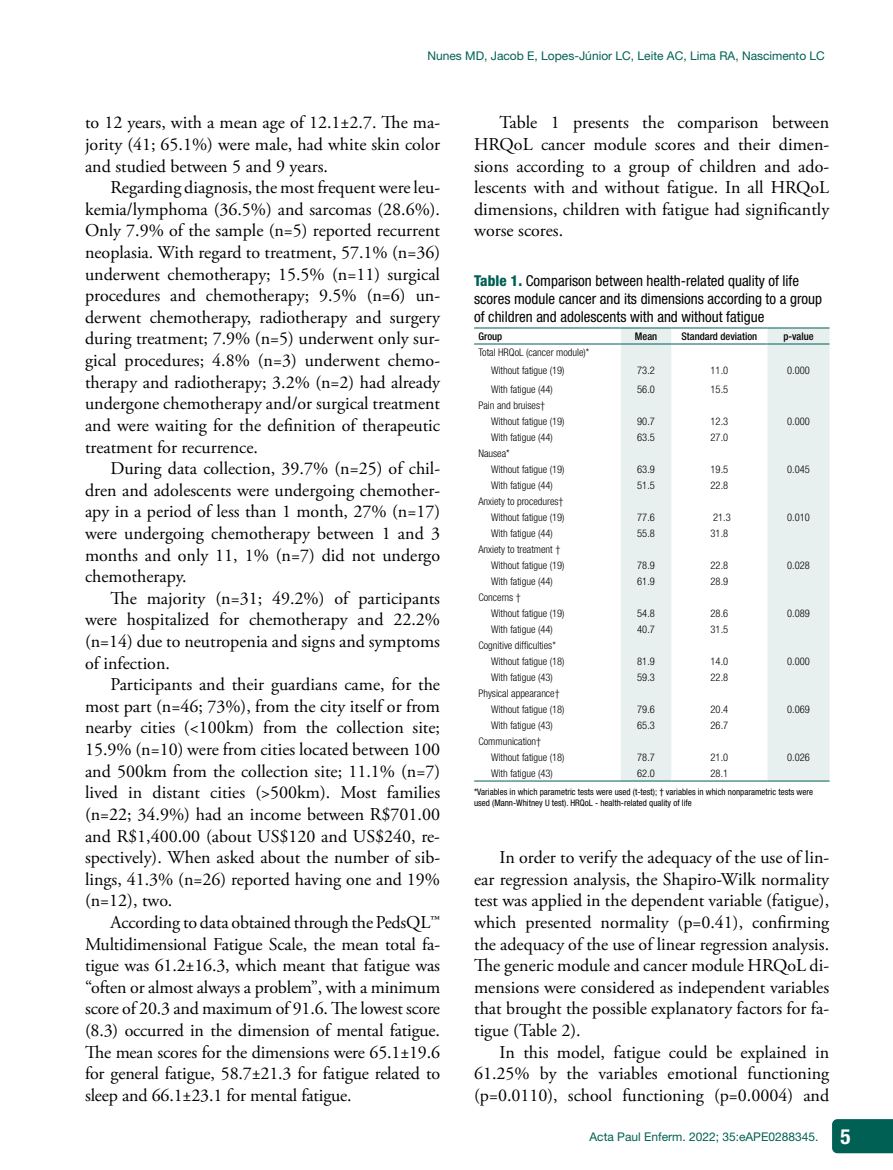
<style>
.page{position:relative;width:893px;height:1170px;background:#fff}
.page>*{position:absolute;margin:0;border:0;box-sizing:border-box;transform-origin:0 0}
.t1{font:18px/21.6px "Adobe Garamond Pro";color:#000;text-align:justify}
.t2{font:condensed 15px/18px "Helvetica Neue LT Std";color:#000}
.t3{font:12px "Helvetica Neue LT Std";color:#006053}
.t4{font:300 condensed 10.5px/16px "Helvetica Neue LT Std";color:#000}
.t5{font:500 condensed 10.5px "Helvetica Neue LT Std";color:#000}
.t6{font:condensed 9px/10.8px "Helvetica Neue LT Std";color:#000}
.s1{font-weight:800;color:#006053}
.s2{font-weight:700;font-stretch:condensed;font-size:21px;color:#fff}
</style>
<div class="page">
<div style="left:832px;top:1119px;width:61px;height:34px;background:#006053"></div>
<svg style="left:621px;top:328px;width:208px;height:452px;fill:#e7f0ee"></svg>
<hr style="left:474px;top:327px;width:147px;height:1px;background:#006053">
<hr style="left:621px;top:327px;width:50px;height:1px;background:#006053">
<hr style="left:671px;top:327px;width:96px;height:1px;background:#006053">
<hr style="left:767px;top:327px;width:62px;height:1px;background:#006053">
<hr style="left:474px;top:343px;width:147px;height:1px;background:#006053">
<hr style="left:621px;top:343px;width:50px;height:1px;background:#006053">
<hr style="left:671px;top:343px;width:96px;height:1px;background:#006053">
<hr style="left:767px;top:343px;width:62px;height:1px;background:#006053">
<hr style="left:474px;top:780px;width:147px;height:1px;background:#006053">
<hr style="left:621px;top:780px;width:50px;height:1px;background:#006053">
<hr style="left:671px;top:780px;width:96px;height:1px;background:#006053">
<hr style="left:767px;top:780px;width:62px;height:1px;background:#006053">
<p class="t3" style="left:427px;top:48px;width:399px">Nunes MD, Jacob E, Lopes-Júnior LC, Leite AC, Lima RA, Nascimento LC</p>
<p class="t1" style="left:85px;top:112px;width:357px">to 12 years, with a mean age of 12.1±2.7. The ma&shy;jority (41; 65.1%) were male, had white skin color and studied between 5 and 9 years.</p>
<p class="t1" style="left:85px;top:177px;width:357px;text-indent:26px">Regarding diagnosis, the most frequent were leu&shy;kemia/lymphoma (36.5%) and sarcomas (28.6%).<br>Only 7.9% of the sample (n=5) reported recurrent neoplasia. With regard to treatment, 57.1% (n=36) underwent chemotherapy; 15.5% (n=11) surgical procedures and chemotherapy; 9.5% (n=6) un&shy;derwent chemotherapy, radiotherapy and surgery during treatment; 7.9% (n=5) underwent only sur&shy;gical procedures; 4.8% (n=3) underwent chemo&shy;therapy and radiotherapy; 3.2% (n=2) had already undergone chemotherapy and/or surgical treatment and were waiting for the definition of therapeutic treatment for recurrence.</p>
<p class="t1" style="left:85px;top:458px;width:357px;text-indent:26px">During data collection, 39.7% (n=25) of chil&shy;dren and adolescents were undergoing chemother&shy;apy in a period of less than 1 month, 27% (n=17) were undergoing chemotherapy between 1 and 3 months and only 11, 1% (n=7) did not undergo chemotherapy.</p>
<p class="t1" style="left:85px;top:588px;width:357px;text-indent:26px">The majority (n=31; 49.2%) of participants were hospitalized for chemotherapy and 22.2% (n=14) due to neutropenia and signs and symptoms of infection.</p>
<p class="t1" style="left:85px;top:674px;width:357px;text-indent:26px">Participants and their guardians came, for the most part (n=46; 73%), from the city itself or from nearby cities (&lt;100km) from the collection site; 15.9% (n=10) were from cities located between 100 and 500km from the collection site; 11.1% (n=7) lived in distant cities (&gt;500km). Most families (n=22; 34.9%) had an income between R$701.00 and R$1,400.00 (about US$120 and US$240, re&shy;spectively). When asked about the number of sib&shy;lings, 41.3% (n=26) reported having one and 19% (n=12), two.</p>
<p class="t1" style="left:85px;top:912px;width:357px;text-indent:26px">According to data obtained through the PedsQL™ Multidimensional Fatigue Scale, the mean total fa&shy;tigue was 61.2±16.3, which meant that fatigue was “often or almost always a problem”, with a minimum score of 20.3 and maximum of 91.6. The lowest score (8.3) occurred in the dimension of mental fatigue.<br>The mean scores for the dimensions were 65.1±19.6 for general fatigue, 58.7±21.3 for fatigue related to sleep and 66.1±23.1 for mental fatigue.</p>
<p class="t1" style="left:474px;top:112px;width:357px;text-indent:26px">Table 1 presents the comparison between HRQoL cancer module scores and their dimen&shy;sions according to a group of children and ado&shy;lescents with and without fatigue. In all HRQoL dimensions, children with fatigue had significantly worse scores.</p>
<p class="t2" style="left:474px;top:271px;width:349px"><span class="s1">Table 1.</span> Comparison between health-related quality of life scores module cancer and its dimensions according to a group of children and adolescents with and without fatigue</p>
<p class="t5" style="left:478px;top:330px;width:25px">Group</p>
<p class="t5" style="left:635px;top:330px;width:24px">Mean</p>
<p class="t5" style="left:681px;top:330px;width:77px">Standard deviation</p>
<p class="t5" style="left:783px;top:330px;width:32px">p-value</p>
<p class="t4" style="left:491px;top:343px;width:100px;line-height:18.3px;text-indent:-13px">Total HRQoL (cancer module)*<br>Without fatigue (19)</p>
<p class="t4" style="left:637px;top:362px;width:19px">73.2</p>
<p class="t4" style="left:711px;top:362px;width:19px">11.0</p>
<p class="t4" style="left:787px;top:362px;width:24px">0.000</p>
<p class="t4" style="left:491px;top:380px;width:63px">With fatigue (44)</p>
<p class="t4" style="left:637px;top:380px;width:19px">56.0</p>
<p class="t4" style="left:711px;top:380px;width:19px">15.5</p>
<p class="t4" style="left:491px;top:396px;width:75px;text-indent:-13px">Pain and bruises†<br>Without fatigue (19)</p>
<p class="t4" style="left:637px;top:412px;width:19px">90.7</p>
<p class="t4" style="left:711px;top:412px;width:19px">12.3</p>
<p class="t4" style="left:787px;top:412px;width:24px">0.000</p>
<p class="t4" style="left:491px;top:428px;width:63px">With fatigue (44)</p>
<p class="t4" style="left:637px;top:428px;width:19px">63.5</p>
<p class="t4" style="left:711px;top:428px;width:19px">27.0</p>
<p class="t4" style="left:491px;top:444px;width:75px;text-indent:-13px">Nausea*<br>Without fatigue (19)</p>
<p class="t4" style="left:637px;top:460px;width:19px">63.9</p>
<p class="t4" style="left:711px;top:460px;width:19px">19.5</p>
<p class="t4" style="left:787px;top:460px;width:24px">0.045</p>
<p class="t4" style="left:491px;top:476px;width:63px">With fatigue (44)</p>
<p class="t4" style="left:637px;top:476px;width:19px">51.5</p>
<p class="t4" style="left:711px;top:476px;width:19px">22.8</p>
<p class="t4" style="left:478px;top:492px;width:88px;text-align:right">Anxiety to procedures†<br>Without fatigue (19)</p>
<p class="t4" style="left:637px;top:508px;width:19px">77.6</p>
<p class="t4" style="left:713px;top:508px;width:19px">21.3</p>
<p class="t4" style="left:787px;top:508px;width:24px">0.010</p>
<p class="t4" style="left:491px;top:524px;width:63px">With fatigue (44)</p>
<p class="t4" style="left:637px;top:524px;width:19px">55.8</p>
<p class="t4" style="left:711px;top:524px;width:19px">31.8</p>
<p class="t4" style="left:491px;top:540px;width:75px;text-indent:-13px">Anxiety to treatment †<br>Without fatigue (19)</p>
<p class="t4" style="left:637px;top:556px;width:19px">78.9</p>
<p class="t4" style="left:711px;top:556px;width:19px">22.8</p>
<p class="t4" style="left:787px;top:556px;width:24px">0.028</p>
<p class="t4" style="left:491px;top:573px;width:63px">With fatigue (44)</p>
<p class="t4" style="left:637px;top:573px;width:19px">61.9</p>
<p class="t4" style="left:711px;top:573px;width:19px">28.9</p>
<p class="t4" style="left:491px;top:589px;width:75px;text-indent:-13px">Concerns †<br>Without fatigue (19)</p>
<p class="t4" style="left:637px;top:605px;width:19px">54.8</p>
<p class="t4" style="left:711px;top:605px;width:19px">28.6</p>
<p class="t4" style="left:787px;top:605px;width:24px">0.089</p>
<p class="t4" style="left:491px;top:621px;width:63px">With fatigue (44)</p>
<p class="t4" style="left:637px;top:621px;width:19px">40.7</p>
<p class="t4" style="left:711px;top:621px;width:19px">31.5</p>
<p class="t4" style="left:491px;top:637px;width:75px;text-indent:-13px">Cognitive difficulties*<br>Without fatigue (18)</p>
<p class="t4" style="left:637px;top:653px;width:19px">81.9</p>
<p class="t4" style="left:711px;top:653px;width:19px">14.0</p>
<p class="t4" style="left:787px;top:653px;width:24px">0.000</p>
<p class="t4" style="left:491px;top:669px;width:63px">With fatigue (43)</p>
<p class="t4" style="left:637px;top:669px;width:19px">59.3</p>
<p class="t4" style="left:711px;top:669px;width:19px">22.8</p>
<p class="t4" style="left:491px;top:685px;width:75px;text-indent:-13px">Physical appearance†<br>Without fatigue (18)</p>
<p class="t4" style="left:637px;top:701px;width:19px">79.6</p>
<p class="t4" style="left:711px;top:701px;width:19px">20.4</p>
<p class="t4" style="left:787px;top:701px;width:24px">0.069</p>
<p class="t4" style="left:491px;top:717px;width:63px">With fatigue (43)</p>
<p class="t4" style="left:637px;top:717px;width:19px">65.3</p>
<p class="t4" style="left:711px;top:717px;width:19px">26.7</p>
<p class="t4" style="left:491px;top:733px;width:75px;text-indent:-13px">Communication†<br>Without fatigue (18)</p>
<p class="t4" style="left:637px;top:749px;width:19px">78.7</p>
<p class="t4" style="left:711px;top:749px;width:19px">21.0</p>
<p class="t4" style="left:787px;top:749px;width:24px">0.026</p>
<p class="t4" style="left:491px;top:765px;width:63px">With fatigue (43)</p>
<p class="t4" style="left:637px;top:765px;width:19px">62.0</p>
<p class="t4" style="left:711px;top:765px;width:19px">28.1</p>
<p class="t6" style="left:474px;top:786px;width:340px">*Variables in which parametric tests were used (t-test); † variables in which nonparametric tests were used (Mann-Whitney U test). HRQoL - health-related quality of life</p>
<p class="t1" style="left:474px;top:847px;width:357px;text-indent:26px">In order to verify the adequacy of the use of lin&shy;ear regression analysis, the Shapiro-Wilk normality test was applied in the dependent variable (fatigue), which presented normality (p=0.41), confirming the adequacy of the use of linear regression analysis.<br>The generic module and cancer module HRQoL di&shy;mensions were considered as independent variables that brought the possible explanatory factors for fa&shy;tigue (Table 2).</p>
<p class="t1" style="left:474px;top:1041px;width:357px;text-indent:26px">In this model, fatigue could be explained in 61.25% by the variables emotional functioning (p=0.0110), school functioning (p=0.0004) and</p>
<p class="t3" style="left:589px;top:1129px;width:263px">Acta Paul Enferm. 2022; 35:eAPE0288345. <span class="s2">5</span></p>
</div>
